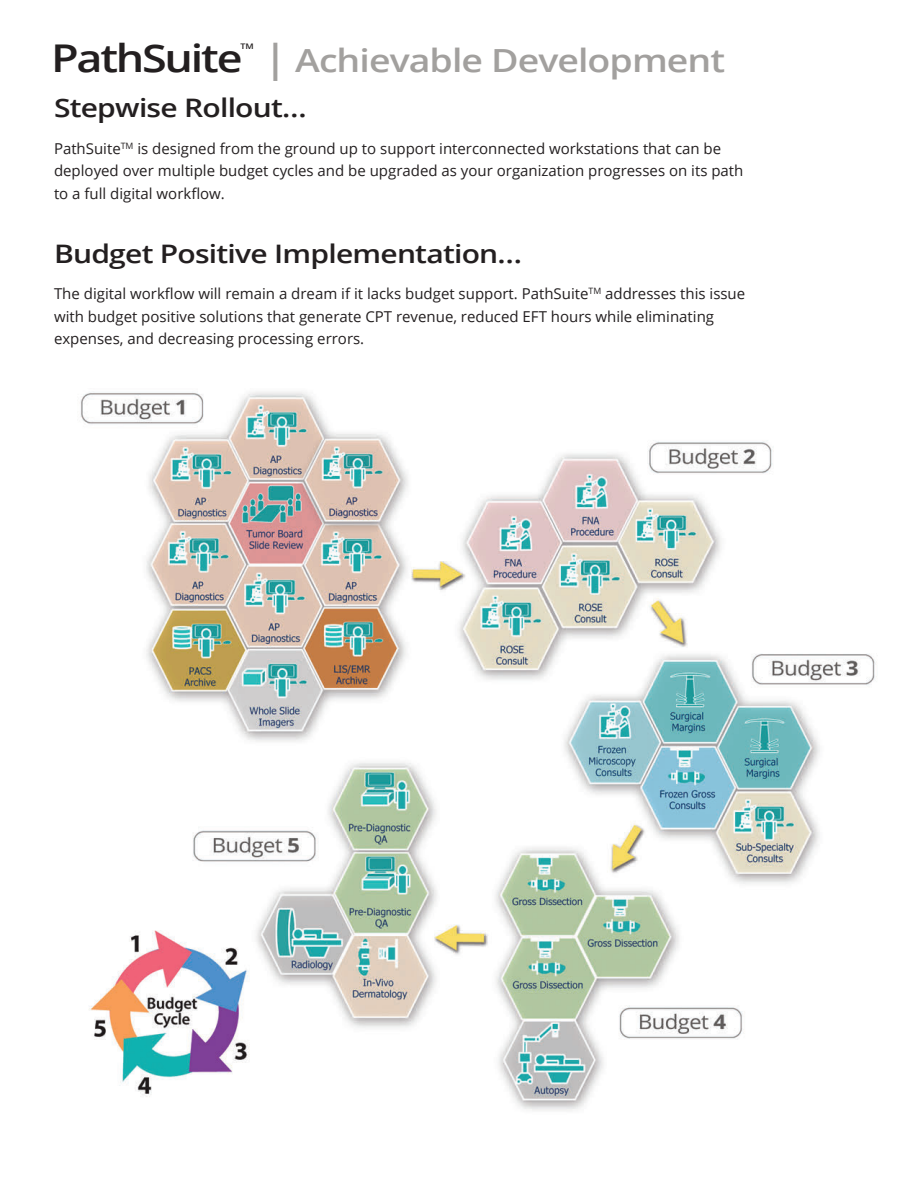
<style>
.page{position:relative;width:918px;height:1188px;background:#fff}
.page>*{position:absolute;margin:0;border:0;box-sizing:border-box;transform-origin:0 0}
.t1{font:600 38.25px "Open Sans";letter-spacing:-.05em;color:#231f20;scale:1.18 1}
.t2{font:600 31.8px "Open Sans";letter-spacing:-.025em;color:#a2a09e;scale:1.18 1}
.t3{font:600 25.5px "Open Sans";letter-spacing:-.025em;color:#231f20;scale:1.18 1}
.t4{font:15px/22.5px "Open Sans";color:#231f20}
.t5{font:600 7.65px "Open Sans";color:#231f20;scale:1.18 1}
.s1{font-size:38.25px}
</style>
<div class="page">
<img style="left:81px;top:392px;width:796px;height:719px">
<h1 class="t1" style="left:51px;top:32px;width:164px">PathSuite</h1>
<p class="t5" style="left:240px;top:41px;width:13px">TM</p>
<h2 class="t2" style="left:263px;top:39px;width:393px"><span class="s1">|</span> Achievable Development</h2>
<h3 class="t3" style="left:54px;top:91px;width:216px">Stepwise Rollout…</h3>
<p class="t4" style="left:54px;top:137px;width:691px">PathSuite<sup>TM</sup> is designed from the ground up to support interconnected workstations that can be deployed over multiple budget cycles and be upgraded as your organization progresses on its path to a full digital workflow.</p>
<h3 class="t3" style="left:54px;top:236px;width:398px">Budget Positive Implementation…</h3>
<p class="t4" style="left:54px;top:282px;width:693px">The digital workflow will remain a dream if it lacks budget support. PathSuite<sup>TM</sup> addresses this issue with budget positive solutions that generate CPT revenue, reduced EFT hours while eliminating expenses, and decreasing processing errors.</p>
</div>
